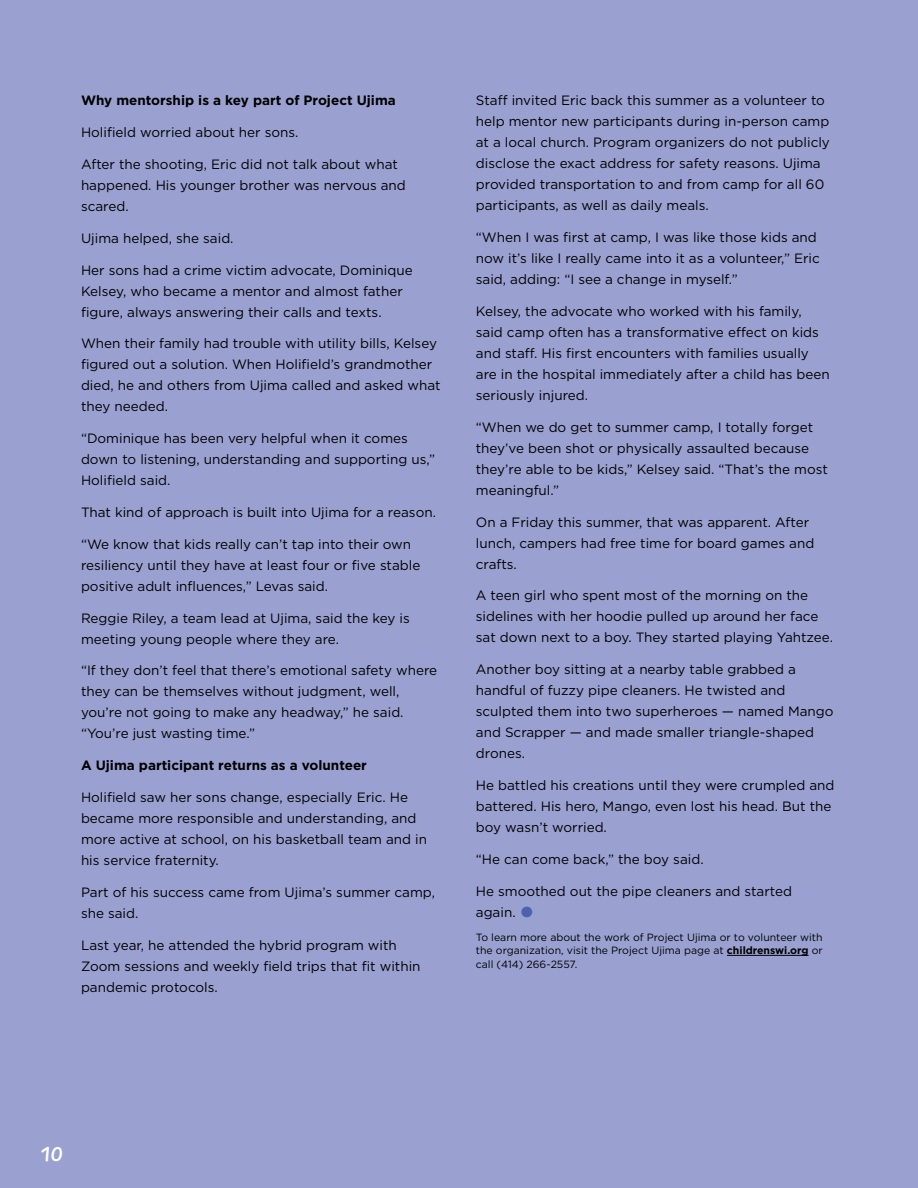
<style>
.page{position:relative;width:918px;height:1188px;background:#9aa1d1}
.page>*{position:absolute;margin:0;border:0;box-sizing:border-box;transform-origin:0 0}
.t1{font:700 21px "Uberhand Pro";color:#fff}
.t2{font:13.5px/21px "Gotham";color:#000}
.t3{font:700 13.5px "Gotham";color:#000}
.t4{font:10.5px/13.5px "Gotham";color:#000;text-align:justify}
.s1{font-weight:900;font-size:28.5px;color:#4b63ae}
.s2{font-weight:700}
</style>
<div class="page">
<hr style="left:727px;top:955px;width:82px;height:1px;background:#000">
<p class="t3" style="left:81px;top:92px;width:316px">Why mentorship is a key part of Project Ujima</p>
<p class="t2" style="left:81px;top:122px;width:219px">Holifield worried about her sons.</p>
<p class="t2" style="left:81px;top:153px;width:326px">After the shooting, Eric did not talk about what happened. His younger brother was nervous and scared.</p>
<p class="t2" style="left:81px;top:227px;width:154px">Ujima helped, she said.</p>
<p class="t2" style="left:81px;top:259px;width:333px">Her sons had a crime victim advocate, Dominique<br>Kelsey, who became a mentor and almost father figure, always answering their calls and texts.</p>
<p class="t2" style="left:81px;top:333px;width:361px">When their family had trouble with utility bills, Kelsey figured out a solution. When Holifield’s grandmother died, he and others from Ujima called and asked what they needed.</p>
<p class="t2" style="left:81px;top:428px;width:356px">“Dominique has been very helpful when it comes down to listening, understanding and supporting us,”<br>Holifield said.</p>
<p class="t2" style="left:81px;top:501px;width:357px">That kind of approach is built into Ujima for a reason.</p>
<p class="t2" style="left:81px;top:533px;width:341px">“We know that kids really can’t tap into their own resiliency until they have at least four or five stable positive adult influences,” Levas said.</p>
<p class="t2" style="left:81px;top:607px;width:330px">Reggie Riley, a team lead at Ujima, said the key is meeting young people where they are.</p>
<p class="t2" style="left:81px;top:660px;width:358px">“If they don’t feel that there’s emotional safety where they can be themselves without judgment, well, you’re not going to make any headway,” he said. “You’re just wasting time.”</p>
<p class="t3" style="left:81px;top:757px;width:287px">A Ujima participant returns as a volunteer</p>
<p class="t2" style="left:81px;top:786px;width:348px">Holifield saw her sons change, especially Eric. He became more responsible and understanding, and more active at school, on his basketball team and in his service fraternity.</p>
<p class="t2" style="left:81px;top:881px;width:356px">Part of his success came from Ujima’s summer camp, she said.</p>
<p class="t2" style="left:81px;top:934px;width:341px">Last year, he attended the hybrid program with<br>Zoom sessions and weekly field trips that fit within pandemic protocols.</p>
<p class="t2" style="left:476px;top:90px;width:356px">Staff invited Eric back this summer as a volunteer to help mentor new participants during in-person camp at a local church. Program organizers do not publicly disclose the exact address for safety reasons. Ujima provided transportation to and from camp for all 60 participants, as well as daily meals.</p>
<p class="t2" style="left:476px;top:227px;width:346px">“When I was first at camp, I was like those kids and now it’s like I really came into it as a volunteer,” Eric said, adding: “I see a change in myself.”</p>
<p class="t2" style="left:476px;top:300px;width:355px">Kelsey, the advocate who worked with his family, said camp often has a transformative effect on kids and staff. His first encounters with families usually are in the hospital immediately after a child has been seriously injured.</p>
<p class="t2" style="left:476px;top:416px;width:353px">“When we do get to summer camp, I totally forget they’ve been shot or physically assaulted because they’re able to be kids,” Kelsey said. “That’s the most meaningful.”</p>
<p class="t2" style="left:476px;top:511px;width:340px">On a Friday this summer, that was apparent. After lunch, campers had free time for board games and crafts.</p>
<p class="t2" style="left:476px;top:585px;width:359px">A teen girl who spent most of the morning on the sidelines with her hoodie pulled up around her face sat down next to a boy. They started playing Yahtzee.</p>
<p class="t2" style="left:476px;top:659px;width:359px">Another boy sitting at a nearby table grabbed a handful of fuzzy pipe cleaners. He twisted and sculpted them into two superheroes — named Mango and Scrapper — and made smaller triangle-shaped drones.</p>
<p class="t2" style="left:476px;top:775px;width:360px">He battled his creations until they were crumpled and battered. His hero, Mango, even lost his head. But the boy wasn’t worried.</p>
<p class="t2" style="left:476px;top:848px;width:229px">“He can come back,” the boy said.</p>
<p class="t2" style="left:476px;top:880px;width:318px">He smoothed out the pipe cleaners and started again. <span class="s1">•</span></p>
<p class="t4" style="left:476px;top:930px;width:348px">To learn more about the work of Project Ujima or to volunteer with the organization, visit the Project Ujima page at <span class="s2">childrenswi.org</span> or call (414) 266-2557.</p>
<h1 class="t1" style="left:40px;top:1138px;width:24px">10</h1>
</div>
